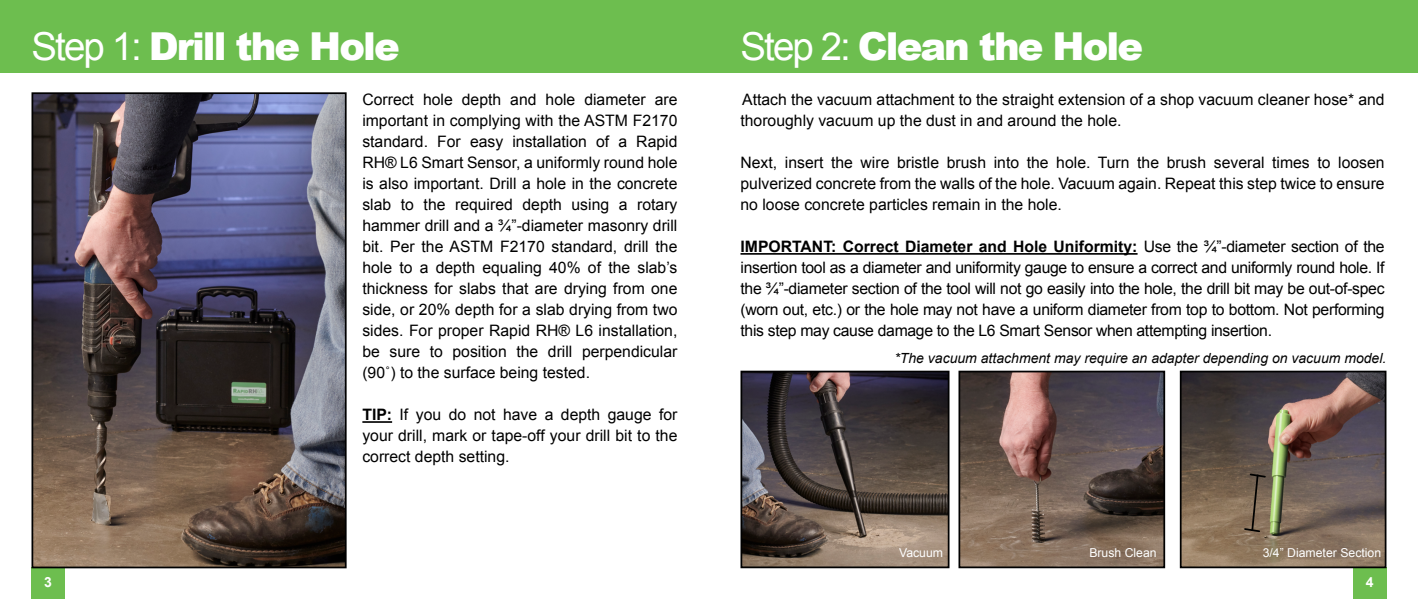
<style>
.page{position:relative;width:1418px;height:599px;background:#fff}
.page>*{position:absolute;margin:0;border:0;box-sizing:border-box;transform-origin:0 0}
.t1{font:900 38.5px "Arial";letter-spacing:-.05em;color:#fff}
.Body_Paragraphs{font:15.75px/21px "Arial";color:#000;text-align:justify}
.t2{font:italic 14px "Arial";color:#000}
.t3{font:700 14px "Arial";color:#fff}
.Photo_Caption{font:12.25px "Arial";color:#fff}
.s1{font-weight:400}
.s2{font-weight:700}
</style>
<div class="page">
<div style="left:0;top:0;width:1418px;height:72px;background:#6dbe4f"></div>
<div style="left:32px;top:567px;width:33px;height:31px;background:#6dbe4f"></div>
<div style="left:1353px;top:567px;width:33px;height:31px;background:#6dbe4f"></div>
<hr style="left:362px;top:421px;width:30px;height:1px;background:#000">
<img style="left:35px;top:95px;width:308px;height:470px">
<div style="left:32px;top:92px;width:314px;height:476px;border:2px solid #000"></div>
<img style="left:743px;top:373px;width:203px;height:192px">
<div style="left:740px;top:370px;width:209px;height:198px;border:2px solid #000"></div>
<img style="left:961px;top:373px;width:201px;height:192px">
<div style="left:958px;top:370px;width:207px;height:198px;border:2px solid #000"></div>
<img style="left:1182px;top:373px;width:201px;height:192px">
<div style="left:1179px;top:370px;width:207px;height:198px;border:2px solid #000"></div>
<hr style="left:740px;top:253px;width:397px;height:1px;background:#000">
<svg style="left:1243px;top:472px;width:24px;height:61px"></svg>
<p class="t1" style="left:32px;top:18px;width:370px"><span class="s1">Step 1:</span> Drill the Hole</p>
<p class="Body_Paragraphs" style="left:362px;top:89px;width:316px">Correct hole depth and hole diameter are important in complying with the ASTM F2170 standard. For easy installation of a Rapid RH® L6 Smart Sensor, a uniformly round hole is also important. Drill a hole in the concrete slab to the required depth using a rotary hammer drill and a ¾”-diameter masonry drill bit. Per the ASTM F2170 standard, drill the hole to a depth equaling 40% of the slab’s thickness for slabs that are drying from one side, or 20% depth for a slab drying from two sides. For proper Rapid RH® L6 installation, be sure to position the drill perpendicular (90˚) to the surface being tested.</p>
<p class="Body_Paragraphs" style="left:362px;top:404px;width:317px"><span class="s2">TIP:</span> If you do not have a depth gauge for your drill, mark or tape-off your drill bit to the correct depth setting.</p>
<p class="t1" style="left:740px;top:18px;width:404px"><span class="s1">Step 2:</span> Clean the Hole</p>
<p class="Body_Paragraphs" style="left:740px;top:89px;width:645px">Attach the vacuum attachment to the straight extension of a shop vacuum cleaner hose* and thoroughly vacuum up the dust in and around the hole.</p>
<p class="Body_Paragraphs" style="left:740px;top:152px;width:645px">Next, insert the wire bristle brush into the hole. Turn the brush several times to loosen pulverized concrete from the walls of the hole. Vacuum again. Repeat this step twice to ensure no loose concrete particles remain in the hole.</p>
<p class="Body_Paragraphs" style="left:740px;top:236px;width:645px"><span class="s2">IMPORTANT: Correct Diameter and Hole Uniformity:</span> Use the ¾”-diameter section of the insertion tool as a diameter and uniformity gauge to ensure a correct and uniformly round hole. If the ¾”-diameter section of the tool will not go easily into the hole, the drill bit may be out-of-spec (worn out, etc.) or the hole may not have a uniform diameter from top to bottom. Not performing this step may cause damage to the L6 Smart Sensor when attempting insertion.</p>
<p class="t2" style="left:894px;top:349px;width:493px">*The vacuum attachment may require an adapter depending on vacuum model.</p>
<p class="Photo_Caption" style="left:899px;top:545px;width:46px">Vacuum</p>
<p class="Photo_Caption" style="left:1089px;top:545px;width:69px">Brush Clean</p>
<p class="Photo_Caption" style="left:1262px;top:545px;width:120px">3/4” Diameter Section</p>
<p class="t3" style="left:44px;top:573px;width:9px">3</p>
<p class="t3" style="left:1365px;top:573px;width:9px">4</p>
</div>
